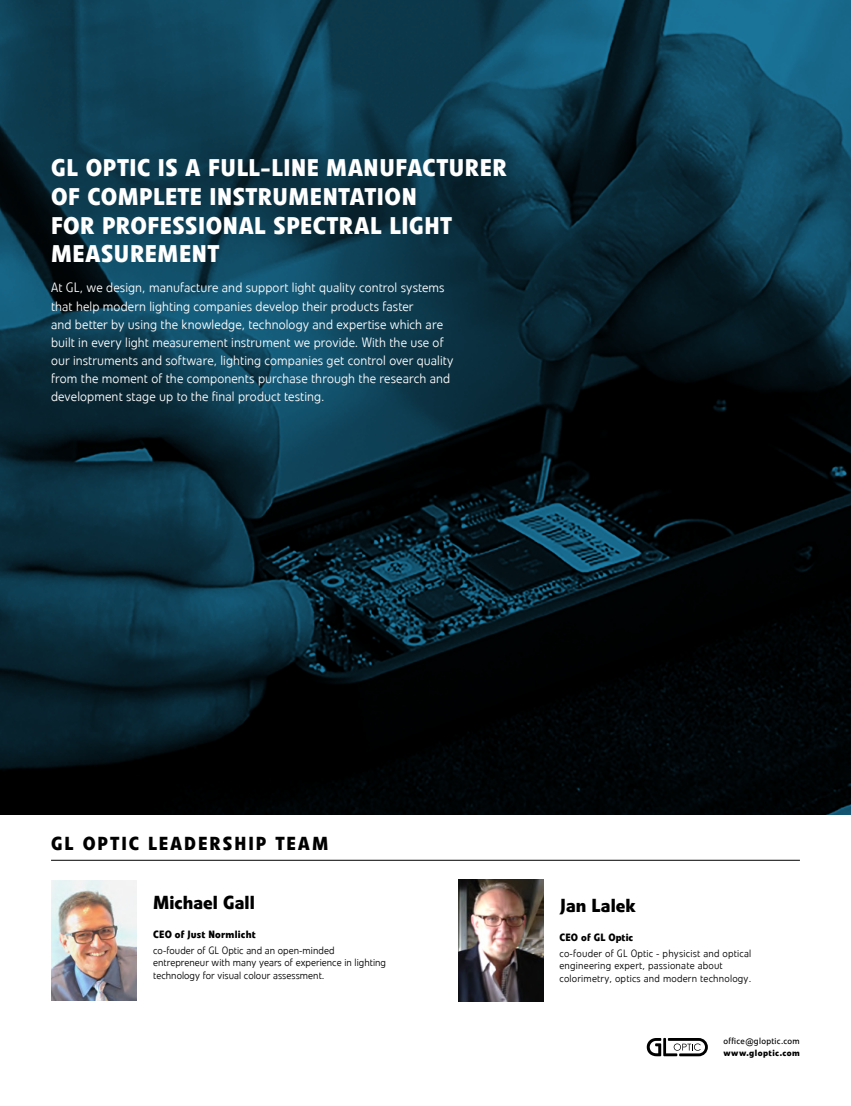
<style>
.page{position:relative;width:851px;height:1106px;background:#fff}
.page>*{position:absolute;margin:0;border:0;box-sizing:border-box;transform-origin:0 0}
.t1{font:700 24px/28.8px "Veto Com";letter-spacing:.02em;color:#fff}
.t2{font:700 18.75px "Veto Com";letter-spacing:.09em;color:#000}
.t3{font:700 18.75px "Veto Com";color:#000}
.t4{font:300 13.5px/18px "Veto Com";letter-spacing:.005em;color:#fff}
.t5{font:300 10.5px/12.6px "Veto Com";letter-spacing:.005em;color:#000}
.t6{font:700 10.5px "Veto Com";letter-spacing:.02em;color:#000}
.t7{font:9px "Veto Com";letter-spacing:.035em;color:#000}
.t8{font:700 9px "Veto Com";letter-spacing:.045em;color:#000}
</style>
<div class="page">
<img style="left:0;top:0;width:850px;height:814px">
<hr style="left:51px;top:860px;width:748px;height:1px;background:#000">
<svg style="left:646px;top:1037px;width:61px;height:19px"></svg>
<img style="left:458px;top:879px;width:85px;height:122px">
<img style="left:51px;top:880px;width:85px;height:120px">
<h1 class="t1" style="left:51px;top:153px;width:457px">GL OPTIC IS A FULL-LINE MANUFACTURER<br>OF COMPLETE INSTRUMENTATION<br>FOR PROFESSIONAL SPECTRAL LIGHT<br>MEASUREMENT</h1>
<p class="t4" style="left:51px;top:279px;width:404px">At GL, we design, manufacture and support light quality control systems that help modern lighting companies develop their products faster<br>and better by using the knowledge, technology and expertise which are built in every light measurement instrument we provide. With the use of our instruments and software, lighting companies get control over quality from the moment of the components purchase through the research and development stage up to the final product testing.</p>
<h2 class="t2" style="left:51px;top:831px;width:279px">GL OPTIC LEADERSHIP TEAM</h2>
<h2 class="t3" style="left:153px;top:890px;width:103px">Michael Gall</h2>
<p class="t6" style="left:153px;top:927px;width:104px">CEO of Just Normlicht</p>
<p class="t5" style="left:153px;top:943px;width:234px">co-fouder of GL Optic and an open-minded entrepreneur with many years of experience in lighting technology for visual colour assessment.</p>
<h2 class="t3" style="left:560px;top:893px;width:77px">Jan Lalek</h2>
<p class="t6" style="left:559px;top:930px;width:75px">CEO of GL Optic</p>
<p class="t5" style="left:559px;top:946px;width:193px">co-fouder of GL Optic - physicist and optical engineering expert, passionate about colorimetry, optics and modern technology.</p>
<p class="t7" style="left:723px;top:1035px;width:78px">office@gloptic.com</p>
<p class="t8" style="left:723px;top:1047px;width:78px">www.gloptic.com</p>
</div>
